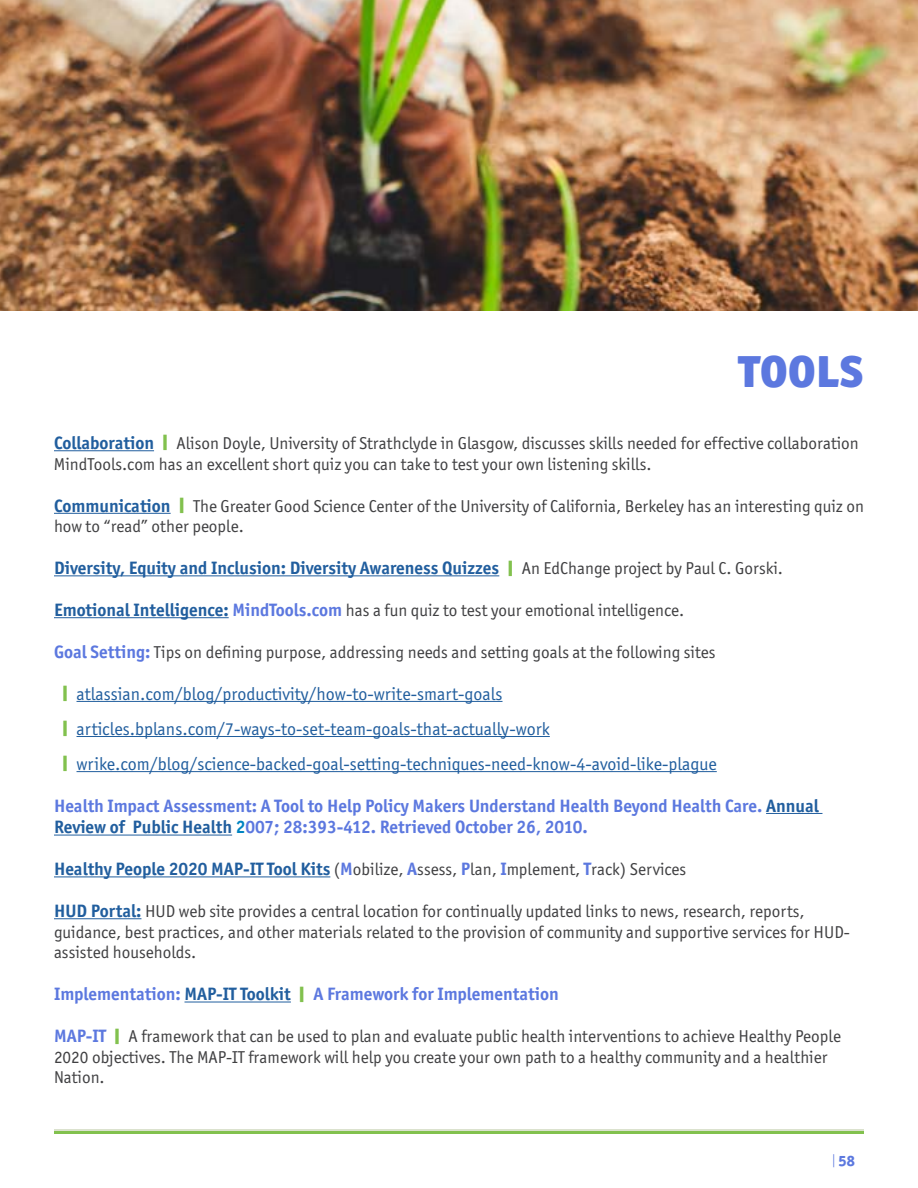
<style>
.page{position:relative;width:918px;height:1188px;background:#fff}
.page>*{position:absolute;margin:0;border:0;box-sizing:border-box;transform-origin:0 0}
.t1{font:900 45px "Officina Sans ITC Std";letter-spacing:-.005em;color:#5c78df}
.t2{font:18px/35.1px "Officina Sans ITC Std";color:#215e9e}
.t3{font:700 18px/21.6px "Officina Sans ITC Std";color:#5c78df}
.t4{font:700 18px "Officina Sans ITC Std";color:#215e9e}
.t5{font:17.25px/20.7px "Officina Sans ITC Std";color:#404042}
.t6{font:800 15px "Officina Sans ITC Std";color:#5c78df}
.s1{font-weight:700;font-size:18px;color:#215e9e}
.s2{font-weight:900;font-size:18px;color:#82c14e}
.s3{font-weight:900;color:#82c14e}
.s4{font-weight:400;font-size:17.25px;color:#404042}
.s5{font-weight:700;font-size:18px;color:#5c78df}
.s6{color:#215e9e}
.s7{color:#0084c1}
.s8{font-family:"Officina Display ITC Std";font-weight:300}
</style>
<div class="page">
<svg style="left:54px;top:1129px;width:810px;height:3px;background:#bdd7a3"></svg>
<hr style="left:54px;top:1132px;width:810px;height:2px;background:#82c14e">
<hr style="left:54px;top:450px;width:100px;height:1px;background:#215e9e">
<hr style="left:54px;top:513px;width:117px;height:1px;background:#215e9e">
<hr style="left:54px;top:575px;width:445px;height:1px;background:#215e9e">
<hr style="left:54px;top:617px;width:175px;height:1px;background:#215e9e">
<hr style="left:77px;top:701px;width:426px;height:1px;background:#215e9e">
<hr style="left:77px;top:736px;width:473px;height:1px;background:#215e9e">
<hr style="left:77px;top:771px;width:640px;height:1px;background:#215e9e">
<hr style="left:766px;top:813px;width:56px;height:1px;background:#215e9e">
<hr style="left:54px;top:835px;width:178px;height:1px;background:#215e9e">
<hr style="left:54px;top:876px;width:276px;height:1px;background:#215e9e">
<hr style="left:54px;top:918px;width:87px;height:1px;background:#215e9e">
<hr style="left:184px;top:1002px;width:107px;height:1px;background:#215e9e">
<img style="left:0;top:0;width:918px;height:310px">
<h1 class="t1" style="left:738px;top:342px;width:128px">TOOLS</h1>
<p class="t5" style="left:54px;top:433px;width:806px"><span class="s1">Collaboration</span> <span class="s2">|</span> Alison Doyle, University of Strathclyde in Glasgow, discusses skills needed for effective collaboration<br>MindTools.com has an excellent short quiz you can take to test your own listening skills.</p>
<p class="t5" style="left:54px;top:495px;width:812px"><span class="s1">Communication</span> <span class="s2">|</span> The Greater Good Science Center of the University of California, Berkeley has an interesting quiz on how to “read” other people.</p>
<p class="t4" style="left:54px;top:557px;width:731px">Diversity, Equity and Inclusion: Diversity Awareness Quizzes <span class="s3">|</span> <span class="s4">An EdChange project by Paul C. Gorski.</span></p>
<p class="t5" style="left:54px;top:600px;width:632px"><span class="s1">Emotional Intelligence:</span> <span class="s5">MindTools.com</span> has a fun quiz to test your emotional intelligence.</p>
<p class="t5" style="left:54px;top:642px;width:663px"><span class="s5">Goal Setting:</span> Tips on defining purpose, addressing needs and setting goals at the following sites</p>
<p class="t2" style="left:61px;top:676px;width:657px"><span class="s3">|</span> atlassian.com/blog/productivity/how-to-write-smart-goals<br><span class="s3">|</span> articles.bplans.com/7-ways-to-set-team-goals-that-actually-work<br><span class="s3">|</span> wrike.com/blog/science-backed-goal-setting-techniques-need-know-4-avoid-like-plague</p>
<p class="t3" style="left:54px;top:795px;width:766px">Health Impact Assessment: A Tool to Help Policy Makers Understand Health Beyond Health Care. <span class="s6">Annual<br>Review of Public Health</span> <span class="s7">2</span>007; 28:393-412. Retrieved October 26, 2010.</p>
<p class="t5" style="left:54px;top:859px;width:634px"><span class="s1">Healthy People 2020 MAP-IT Tool Kits</span> (<span class="s5">M</span>obilize, <span class="s5">A</span>ssess, <span class="s5">P</span>lan, <span class="s5">I</span>mplement, <span class="s5">T</span>rack) Services</p>
<p class="t5" style="left:54px;top:901px;width:798px"><span class="s1">HUD Portal:</span> HUD web site provides a central location for continually updated links to news, research, reports, guidance, best practices, and other materials related to the provision of community and supportive services for HUD&shy;assisted households.</p>
<p class="t3" style="left:54px;top:983px;width:506px">Implementation: <span class="s6">MAP-IT Toolkit</span> <span class="s3">|</span> A Framework for Implementation</p>
<p class="t5" style="left:54px;top:1026px;width:789px"><span class="s5">MAP-IT</span> <span class="s2">|</span> A framework that can be used to plan and evaluate public health interventions to achieve Healthy People<br>2020 objectives. The MAP-IT framework will help you create your own path to a healthy community and a healthier<br>Nation.</p>
<p class="t6" style="left:832px;top:1152px;width:24px"><span class="s8">|</span>58</p>
</div>
